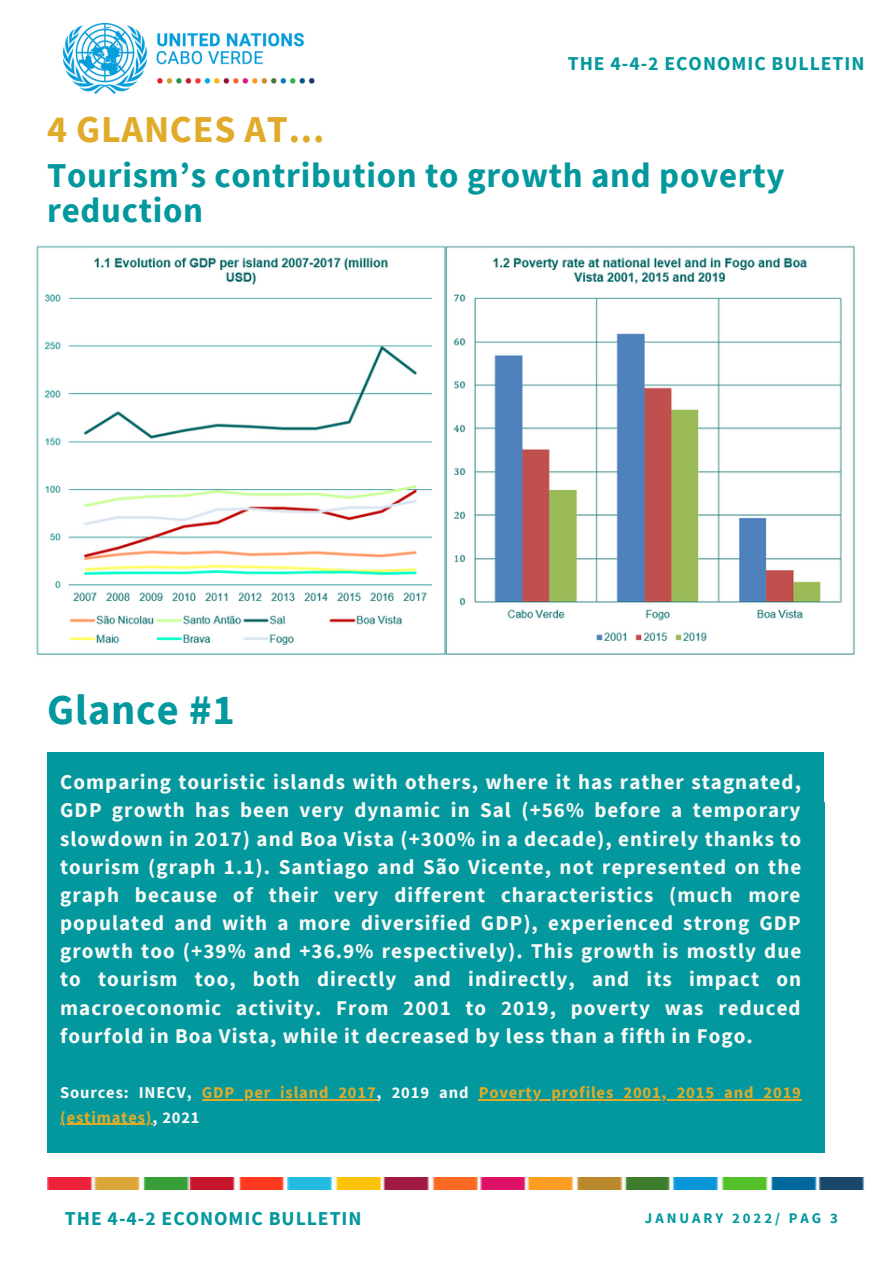
<style>
.page{position:relative;width:894px;height:1264px;background:#fff}
.page>*{position:absolute;margin:0;border:0;box-sizing:border-box;transform-origin:0 0}
.t1{font:700 42.45px "Source Sans Pro";letter-spacing:.02em;color:#03989e}
.t2{font:700 37.95px "Source Sans Pro";letter-spacing:.02em;color:#dfab29}
.t3{font:700 34.95px/35px "Source Sans Pro";letter-spacing:.02em;color:#03989e}
.t4{font:700 21px/28.2px "Source Sans Pro";letter-spacing:.05em;color:#f9f9f7;text-align:justify}
.t5{font:700 19.65px "Source Sans Pro";letter-spacing:.05em;color:#03989e}
.t6{font:700 16.5px/24.8px "Source Sans Pro";letter-spacing:.05em;color:#dfab29}
.t7{font:700 14.7px "Source Sans Pro";letter-spacing:.2em;color:#03989e}
.s1{color:#f9f9f7}
</style>
<div class="page">
<div style="left:47px;top:802px;width:777px;height:350px;background:#03989e"></div>
<img style="left:47px;top:1177px;width:818px;height:12px">
<img style="left:63px;top:23px;width:252px;height:70px">
<div style="left:48px;top:752px;width:775px;height:349px;background:#03989e"></div>
<img style="left:36px;top:245px;width:819px;height:410px">
<hr style="left:202px;top:1098px;width:174px;height:2px;background:#dfab29">
<hr style="left:478px;top:1098px;width:323px;height:2px;background:#dfab29">
<hr style="left:60px;top:1123px;width:92px;height:1px;background:#dfab29">
<p class="t2" style="left:47px;top:105px;width:279px">4 GLANCES AT...</p>
<p class="t5" style="left:567px;top:51px;width:298px">THE 4-4-2 ECONOMIC BULLETIN</p>
<p class="t3" style="left:47px;top:157px;width:738px">Tourism’s contribution to growth and poverty reduction</p>
<p class="t1" style="left:47px;top:682px;width:189px">Glance #1</p>
<p class="t4" style="left:60px;top:767px;width:742px">Comparing touristic islands with others, where it has rather stagnated, GDP growth has been very dynamic in Sal (+56% before a temporary slowdown in 2017) and Boa Vista (+300% in a decade), entirely thanks to tourism (graph 1.1). Santiago and São Vicente, not represented on the graph because of their very different characteristics (much more populated and with a more diversified GDP), experienced strong GDP growth too (+39% and +36.9% respectively). This growth is mostly due to tourism too, both directly and indirectly, and its impact on macroeconomic activity. From 2001 to 2019, poverty was reduced fourfold in Boa Vista, while it decreased by less than a fifth in Fogo.</p>
<p class="t6" style="left:60px;top:1079px;width:742px"><span class="s1">Sources: INECV,</span> GDP per island 2017<span class="s1">, 2019 and</span> Poverty profiles 2001, 2015 and 2019 (estimates)<span class="s1">, 2021</span></p>
<p class="t5" style="left:65px;top:1205px;width:298px">THE 4-4-2 ECONOMIC BULLETIN</p>
<p class="t7" style="left:644px;top:1208px;width:194px">JANUARY 2022/ PAG 3</p>
</div>
